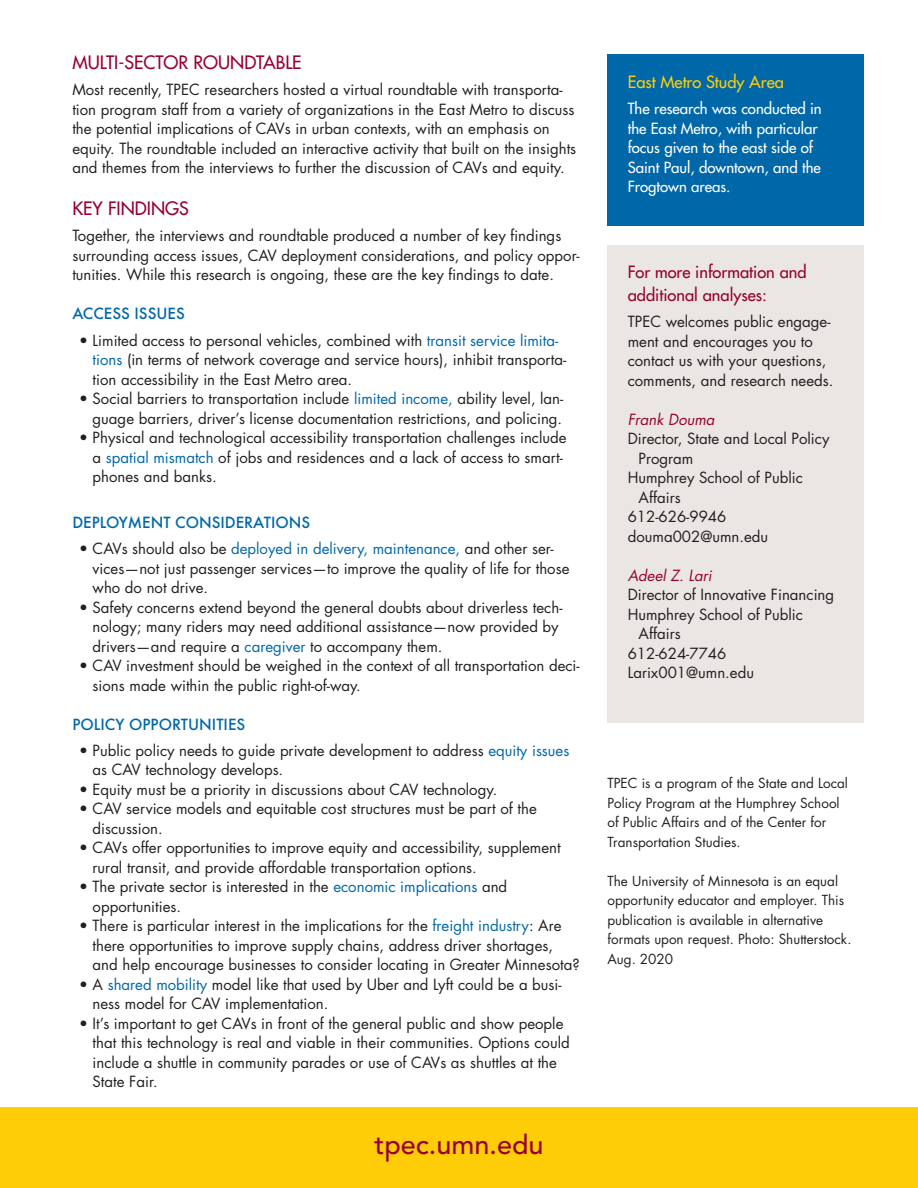
<style>
.page{position:relative;width:918px;height:1188px;background:#fff}
.page>*{position:absolute;margin:0;border:0;box-sizing:border-box;transform-origin:0 0}
.t1{font:500 27px "Avenir LT Std";color:#98012d}
.t2{font:500 18px "Futura Std";color:#98012d}
.t3{font:500 16.5px/22.5px "Futura Std";color:#98012d}
.t4{font:500 16.5px "Futura Std";color:#fecd08}
.body{font:15px/19.5px "Futura Std";color:#231f20}
.t5{font:500 15px/19.5px "Futura Std";color:#fff}
.subhead{font:500 15px "Futura";color:#0068a9}
.t6{font:italic 15px "Futura Std";color:#98012d}
.body-2{font:13.5px/19.5px "Futura Std";color:#231f20}
.s1{color:#0068a9}
</style>
<div class="page">
<div style="left:608px;top:54px;width:256px;height:172px;background:#0068a9"></div>
<div style="left:608px;top:245px;width:256px;height:478px;background:#e9e6e3"></div>
<div style="left:0;top:1107px;width:918px;height:81px;background:#fecd08"></div>
<p class="t2" style="left:72px;top:51px;width:231px">MULTI-SECTOR ROUNDTABLE</p>
<p class="body" style="left:72px;top:80px;width:505px">Most recently, TPEC researchers hosted a virtual roundtable with transporta&shy;tion program staff from a variety of organizations in the East Metro to discuss the potential implications of CAVs in urban contexts, with an emphasis on equity. The roundtable included an interactive activity that built on the insights and themes from the interviews to further the discussion of CAVs and equity.</p>
<p class="t2" style="left:72px;top:197px;width:118px">KEY FINDINGS</p>
<p class="body" style="left:72px;top:226px;width:509px">Together, the interviews and roundtable produced a number of key findings surrounding access issues, CAV deployment considerations, and policy oppor&shy;tunities. While this research is ongoing, these are the key findings to date.</p>
<p class="subhead" style="left:72px;top:303px;width:114px">ACCESS ISSUES</p>
<p class="body" style="left:93px;top:331px;width:475px;text-indent:-14px">• Limited access to personal vehicles, combined with <span class="s1">transit service limita&shy;tions</span> (in terms of network coverage and service hours), inhibit transporta&shy;tion accessibility in the East Metro area.</p>
<p class="body" style="left:79px;top:389px;width:486px;text-align:right">• Social barriers to transportation include <span class="s1">limited income,</span> ability level, lan&shy;guage barriers, driver’s license documentation restrictions, and policing.</p>
<p class="body" style="left:93px;top:428px;width:476px;text-indent:-14px">• Physical and technological accessibility transportation challenges include a <span class="s1">spatial mismatch</span> of jobs and residences and a lack of access to smart&shy;phones and banks.</p>
<p class="subhead" style="left:72px;top:512px;width:239px">DEPLOYMENT CONSIDERATIONS</p>
<p class="body" style="left:93px;top:539px;width:478px;text-indent:-14px">• CAVs should also be <span class="s1">deployed in delivery, maintenance,</span> and other ser&shy;vices—not just passenger services—to improve the quality of life for those who do not drive.</p>
<p class="body" style="left:93px;top:598px;width:471px;text-indent:-14px">• Safety concerns extend beyond the general doubts about driverless tech&shy;nology; many riders may need additional assistance—now provided by drivers—and require a <span class="s1">caregiver</span> to accompany them.</p>
<p class="body" style="left:93px;top:656px;width:489px;text-indent:-14px">• CAV investment should be weighed in the context of all transportation deci&shy;sions made within the public right-of-way.</p>
<p class="subhead" style="left:72px;top:714px;width:174px">POLICY OPPORTUNITIES</p>
<p class="body" style="left:93px;top:741px;width:478px;text-indent:-14px">• Public policy needs to guide private development to address <span class="s1">equity issues </span>as CAV technology develops.</p>
<p class="body" style="left:79px;top:780px;width:420px">• Equity must be a priority in discussions about CAV technology.</p>
<p class="body" style="left:93px;top:799px;width:446px;text-indent:-14px">• CAV service models and equitable cost structures must be part of the discussion.</p>
<p class="body" style="left:93px;top:838px;width:470px;text-indent:-14px">• CAVs offer opportunities to improve equity and accessibility, supplement rural transit, and provide affordable transportation options.</p>
<p class="body" style="left:93px;top:877px;width:416px;text-indent:-14px">• The private sector is interested in the <span class="s1">economic implications</span> and opportunities.</p>
<p class="body" style="left:93px;top:916px;width:489px;text-indent:-14px">• There is particular interest in the implications for the <span class="s1">freight industry</span>: Are there opportunities to improve supply chains, address driver shortages, and help encourage businesses to consider locating in Greater Minnesota?</p>
<p class="body" style="left:93px;top:975px;width:471px;text-indent:-14px">• A <span class="s1">shared mobility</span> model like that used by Uber and Lyft could be a busi&shy;ness model for CAV implementation.</p>
<p class="body" style="left:93px;top:1014px;width:479px;text-indent:-14px">• It’s important to get CAVs in front of the general public and show people that this technology is real and viable in their communities. Options could include a shuttle in community parades or use of CAVs as shuttles at the State Fair.</p>
<p class="t1" style="left:374px;top:1129px;width:171px">tpec.umn.edu</p>
<p class="t4" style="left:628px;top:71px;width:158px">East Metro Study Area</p>
<p class="t5" style="left:628px;top:99px;width:196px">The research was conducted in the East Metro, with particular focus given to the east side of<br>Saint Paul, downtown, and the<br>Frogtown areas.</p>
<p class="t3" style="left:628px;top:261px;width:180px">For more information and additional analyses:</p>
<p class="body" style="left:628px;top:312px;width:207px">TPEC welcomes public engage&shy;ment and encourages you to contact us with your questions, comments, and research needs.</p>
<p class="t6" style="left:628px;top:410px;width:88px">Frank Douma</p>
<p class="body" style="left:628px;top:429px;width:203px">Director, State and Local Policy</p>
<p class="body" style="left:639px;top:449px;width:56px">Program</p>
<p class="body" style="left:628px;top:468px;width:177px">Humphrey School of Public</p>
<p class="body" style="left:639px;top:488px;width:44px">Affairs</p>
<p class="body" style="left:628px;top:507px;width:100px">612-626-9946</p>
<p class="body" style="left:628px;top:527px;width:142px">douma002@umn.edu</p>
<p class="t6" style="left:628px;top:566px;width:86px">Adeel Z. Lari</p>
<p class="body" style="left:628px;top:585px;width:208px">Director of Innovative Financing</p>
<p class="body" style="left:628px;top:605px;width:177px">Humphrey School of Public</p>
<p class="body" style="left:639px;top:624px;width:44px">Affairs</p>
<p class="body" style="left:628px;top:644px;width:100px">612-624-7746</p>
<p class="body" style="left:628px;top:663px;width:128px">Larix001@umn.edu</p>
<p class="body-2" style="left:608px;top:774px;width:242px">TPEC is a program of the State and Local Policy Program at the Humphrey School of Public Affairs and of the Center for Transportation Studies.</p>
<p class="body-2" style="left:608px;top:871px;width:245px">The University of Minnesota is an equal opportunity educator and employer. This publication is available in alternative formats upon request. Photo: Shutterstock.<br>Aug. 2020</p>
</div>
